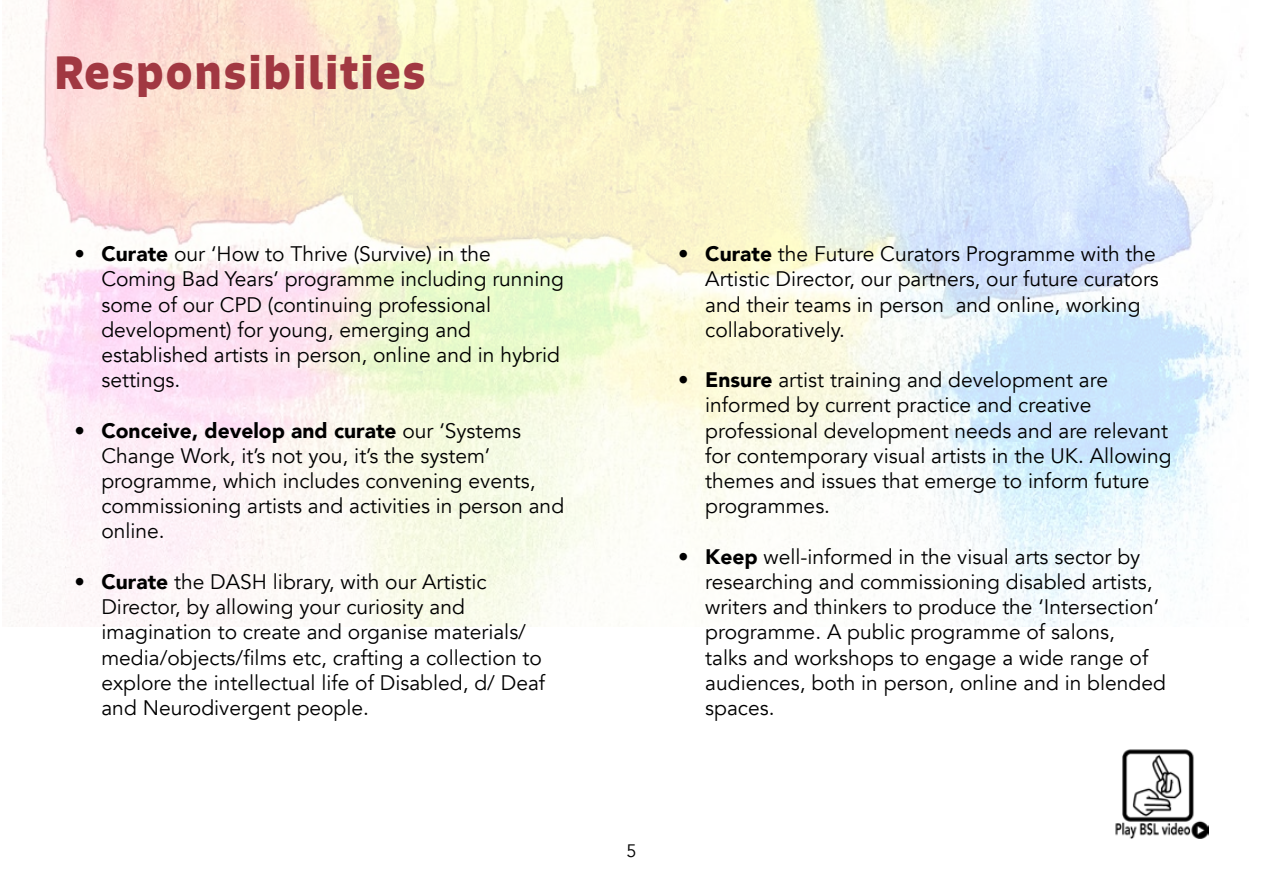
<style>
.page{position:relative;width:1263px;height:893px;background:#fff}
.page>*{position:absolute;margin:0;border:0;box-sizing:border-box;transform-origin:0 0}
.t1{font:700 45px "Signo";letter-spacing:.04em;color:#a13842}
.t2{font:21px/25.2px "Avenir";color:#000}
.t3{font:18px "Avenir";color:#000}
.s1{font-weight:900}
</style>
<div class="page">
<img style="left:2px;top:0;width:1246px;height:626px">
<img style="left:1115px;top:749px;width:94px;height:90px">
<p class="t1" style="left:54px;top:44px;width:373px">Responsibilities</p>
<p class="t2" style="left:101px;top:242px;width:464px;text-indent:-27px"><span class="s1">• Curate</span> our ‘How to Thrive (Survive) in the Coming Bad Years’ programme including running some of our CPD (continuing professional development) for young, emerging and established artists in person, online and in hybrid settings.</p>
<p class="t2" style="left:101px;top:418px;width:464px;text-indent:-27px"><span class="s1">• Conceive, develop and curate</span> our ‘Systems Change Work, it’s not you, it’s the system’ programme, which includes convening events, commissioning artists and activities in person and online.</p>
<p class="t2" style="left:101px;top:569px;width:445px;text-indent:-27px"><span class="s1">• Curate</span> the DASH library, with our Artistic Director, by allowing your curiosity and imagination to create and organise materials/ media/objects/films etc, crafting a collection to explore the intellectual life of Disabled, d/ Deaf and Neurodivergent people.</p>
<p class="t2" style="left:705px;top:242px;width:455px;text-indent:-27px"><span class="s1">• Curate</span> the Future Curators Programme with the Artistic Director, our partners, our future curators and their teams in person and online, working collaboratively.</p>
<p class="t2" style="left:705px;top:368px;width:468px;text-indent:-27px"><span class="s1">• Ensure</span> artist training and development are informed by current practice and creative professional development needs and are relevant for contemporary visual artists in the UK. Allowing themes and issues that emerge to inform future programmes.</p>
<p class="t2" style="left:705px;top:544px;width:462px;text-indent:-27px"><span class="s1">• Keep</span> well-informed in the visual arts sector by researching and commissioning disabled artists, writers and thinkers to produce the ‘Intersection’ programme. A public programme of salons,<br>talks and workshops to engage a wide range of audiences, both in person, online and in blended spaces.</p>
<p class="t3" style="left:626px;top:840px;width:12px">5</p>
</div>
